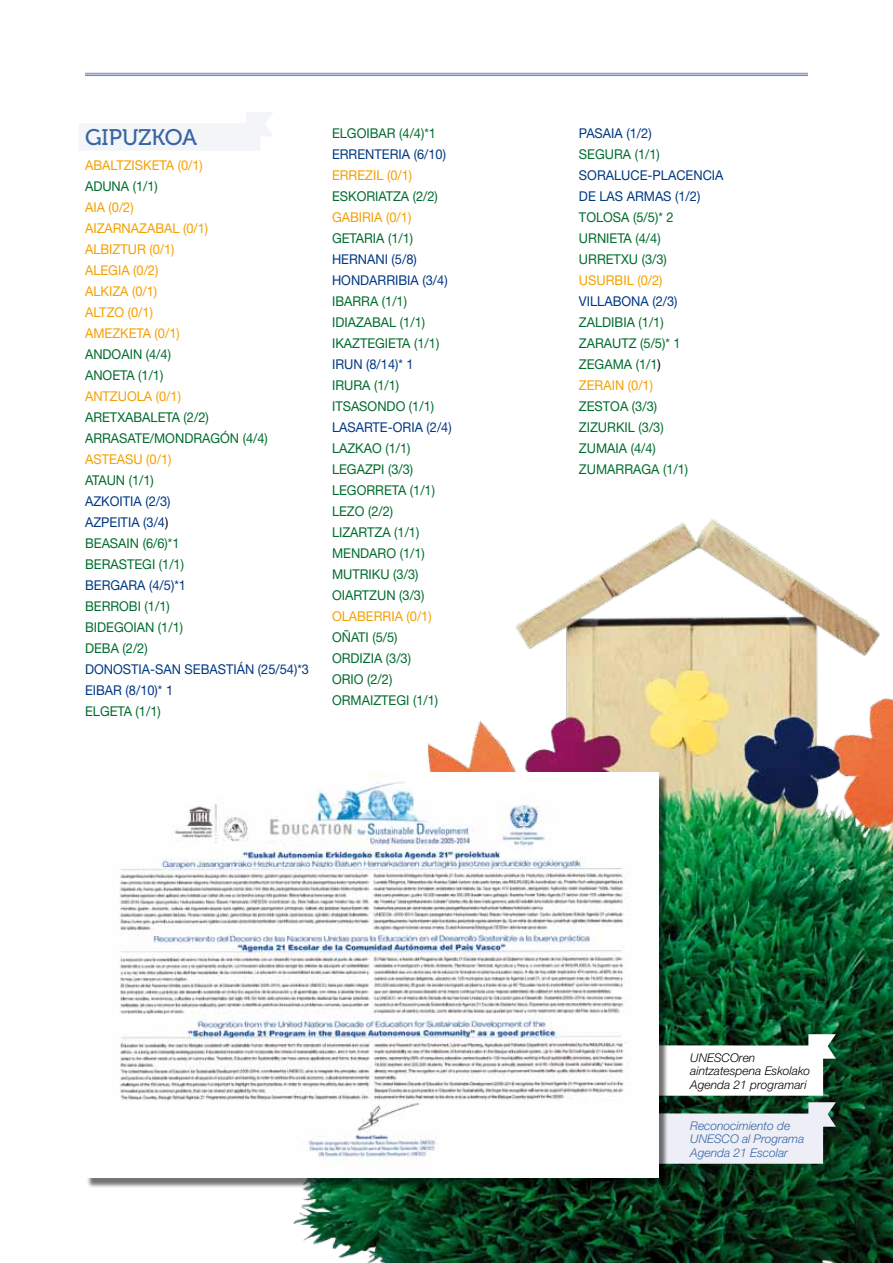
<style>
.page{position:relative;width:893px;height:1263px;background:#fff}
.page>*{position:absolute;margin:0;border:0;box-sizing:border-box;transform-origin:0 0}
.t1{font:22.5px "Museo 500";color:#3766a4}
.t2{font:13.5px/21px "Helvetica Neue";color:#006c2d;scale:.95 1}
.t3{font:13.5px/21px "Helvetica Neue";color:#003882;scale:.95 1}
.t4{font:13.5px/21px "Helvetica Neue";color:#f5a000;scale:.95 1}
.t5{font:italic 300 12px/13.5px "Helvetica Neue";color:#000}
.t6{font:italic 300 12px/13.5px "Helvetica Neue";color:#3766a4}
.s1{color:#003882}
.s2{color:#000}
.s3{color:#f5a000}
</style>
<div class="page">
<img style="left:271px;top:519px;width:622px;height:744px">
<svg style="left:79px;top:112px;width:194px;height:38px"></svg>
<svg style="left:668px;top:1034px;width:168px;height:62px"></svg>
<svg style="left:668px;top:1102px;width:168px;height:62px;background:#bcc6c7"></svg>
<div style="left:85px;top:773px;width:583px;height:414px;background:#000;opacity:.55"></div>
<img style="left:85px;top:773px;width:573px;height:405px">
<hr style="left:85px;top:73px;width:723px;height:1px;background:#7188b9">
<hr style="left:85px;top:75px;width:723px;height:1px;background:#7188b9">
<h1 class="t1" style="left:85px;top:125px;width:114px">GIPUZKOA</h1>
<p class="t4" style="left:85px;top:154px;width:126px">ABALTZISKETA (0/1)</p>
<p class="t2" style="left:85px;top:175px;width:78px">ADUNA (1/1)</p>
<p class="t4" style="left:85px;top:196px;width:131px">AIA (0/2)<br>AIZARNAZABAL (0/1)<br>ALBIZTUR (0/1)<br>ALEGIA (0/2)<br>ALKIZA (0/1)<br>ALTZO (0/1)<br>AMEZKETA (0/1)</p>
<p class="t2" style="left:85px;top:343px;width:92px">ANDOAIN (4/4)<br>ANOETA (1/1)</p>
<p class="t4" style="left:85px;top:385px;width:103px">ANTZUOLA (0/1)</p>
<p class="t2" style="left:85px;top:406px;width:194px">ARETXABALETA (2/2)<br>ARRASATE/MONDRAGÓN (4/4)</p>
<p class="t4" style="left:85px;top:448px;width:92px">ASTEASU (0/1)</p>
<p class="t2" style="left:85px;top:469px;width:74px">ATAUN (1/1)</p>
<p class="t2" style="left:85px;top:490px;width:106px"><span class="s1">AZKOITIA (2/3)<br>AZPEITIA (3/4</span><span class="s2">)<br></span>BEASAIN (6/6)*1<br>BERASTEGI (1/1)</p>
<p class="t3" style="left:85px;top:574px;width:108px">BERGARA (4/5)*1</p>
<p class="t2" style="left:85px;top:595px;width:105px">BERROBI (1/1)<br>BIDEGOIAN (1/1)<br>DEBA (2/2)</p>
<p class="t3" style="left:85px;top:658px;width:237px">DONOSTIA-SAN SEBASTIÁN (25/54)*3<br>EIBAR (8/10)* 1</p>
<p class="t2" style="left:85px;top:700px;width:81px">ELGETA (1/1)</p>
<p class="t2" style="left:332px;top:122px;width:111px">ELGOIBAR (4/4)*1</p>
<p class="t3" style="left:332px;top:143px;width:121px">ERRENTERIA (6/10)</p>
<p class="t4" style="left:332px;top:164px;width:86px">ERREZIL (0/1)</p>
<p class="t2" style="left:332px;top:185px;width:113px">ESKORIATZA (2/2)</p>
<p class="t4" style="left:332px;top:206px;width:85px">GABIRIA (0/1)</p>
<p class="t2" style="left:332px;top:227px;width:87px">GETARIA (1/1)</p>
<p class="t3" style="left:332px;top:248px;width:123px">HERNANI (5/8)<br>HONDARRIBIA (3/4)</p>
<p class="t2" style="left:332px;top:290px;width:114px">IBARRA (1/1)<br>IDIAZABAL (1/1)<br>IKAZTEGIETA (1/1)</p>
<p class="t3" style="left:332px;top:353px;width:88px">IRUN (8/14)* 1</p>
<p class="t2" style="left:332px;top:374px;width:109px">IRURA (1/1)<br>ITSASONDO (1/1)</p>
<p class="t3" style="left:332px;top:416px;width:128px">LASARTE-ORIA (2/4)</p>
<p class="t2" style="left:332px;top:437px;width:110px">LAZKAO (1/1)<br>LEGAZPI (3/3)<br>LEGORRETA (1/1)<br>LEZO (2/2)<br>LIZARTZA (1/1)<br>MENDARO (1/1)<br>MUTRIKU (3/3)<br>OIARTZUN (3/3)</p>
<p class="t4" style="left:332px;top:605px;width:107px">OLABERRIA (0/1)</p>
<p class="t2" style="left:332px;top:626px;width:113px">OÑATI (5/5)<br>ORDIZIA (3/3)<br>ORIO (2/2)<br>ORMAIZTEGI (1/1)</p>
<p class="t3" style="left:579px;top:122px;width:78px">PASAIA (1/2)</p>
<p class="t2" style="left:579px;top:143px;width:87px">SEGURA (1/1)</p>
<p class="t3" style="left:579px;top:164px;width:154px">SORALUCE-PLACENCIA<br>DE LAS ARMAS (1/2)</p>
<p class="t2" style="left:579px;top:206px;width:101px">TOLOSA (5/5)* 2<br>URNIETA (4/4)<br>URRETXU (3/3)</p>
<p class="t4" style="left:579px;top:269px;width:89px">USURBIL (0/2)</p>
<p class="t3" style="left:579px;top:290px;width:105px">VILLABONA (2/3)</p>
<p class="t2" style="left:579px;top:311px;width:109px">ZALDIBIA (1/1)<br>ZARAUTZ (5/5)* 1<br>ZEGAMA (1/1<span class="s2">)<br></span><span class="s3">ZERAIN (0/1)</span></p>
<p class="t2" style="left:579px;top:395px;width:116px">ZESTOA (3/3)<br>ZIZURKIL (3/3)<br>ZUMAIA (4/4)<br>ZUMARRAGA (1/1)</p>
<p class="t5" style="left:690px;top:1050px;width:122px">UNESCOren aintzatespena Eskolako<br>Agenda 21 programari</p>
<p class="t6" style="left:690px;top:1118px;width:116px">Reconocimiento de<br>UNESCO al Programa<br>Agenda 21 Escolar</p>
</div>
